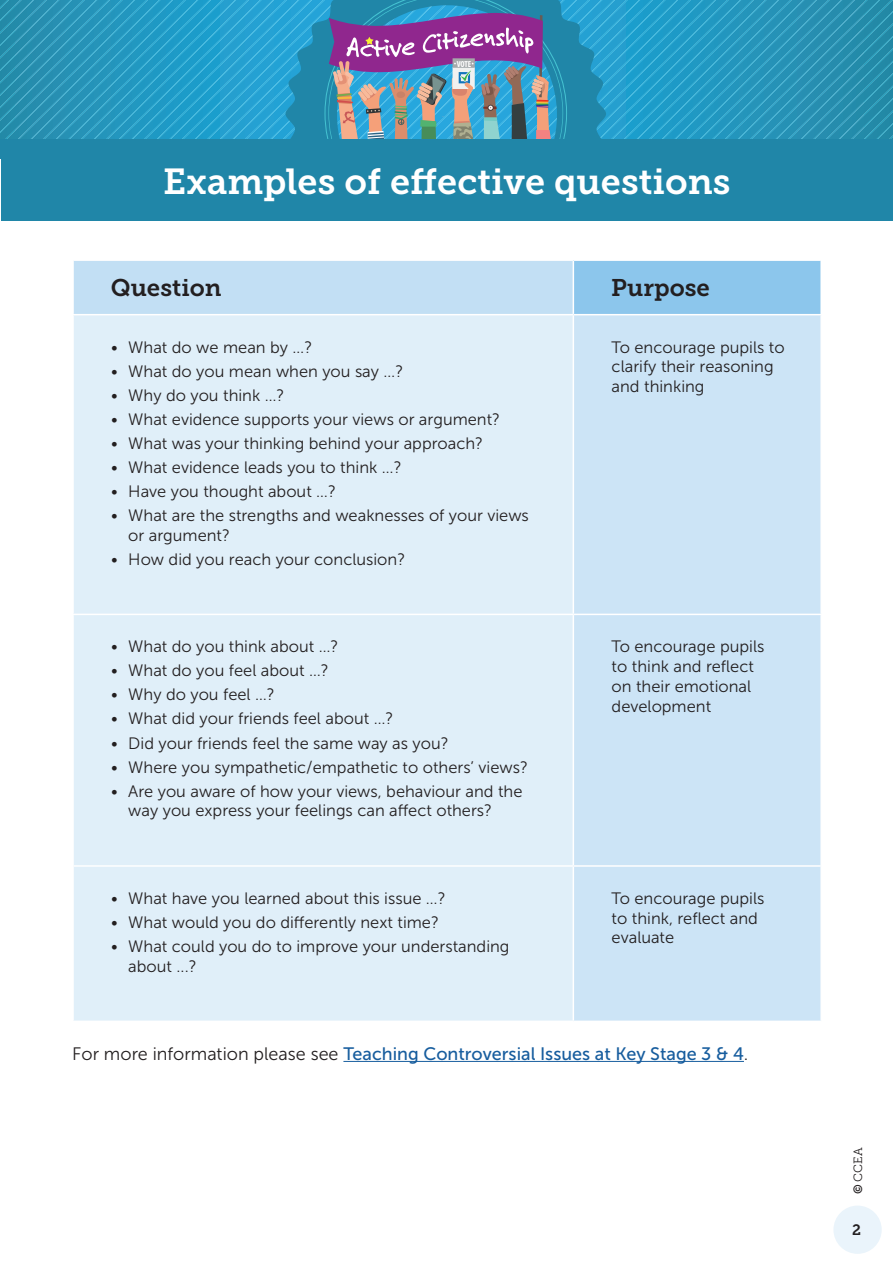
<style>
.page{position:relative;width:893px;height:1263px;background:#fff}
.page>*{position:absolute;margin:0;border:0;box-sizing:border-box;transform-origin:0 0}
.t1{font:36px "Museo Slab 700";color:#fff}
.H1{font:24px "Museo Slab 700";color:#231f20}
.Body_Text{font:18px "Museo Sans 500";color:#175d9e}
.Table_Body_Text{font:16.5px/19.8px "Museo Sans 300";color:#231f20}
.t2{font:15px "Museo Slab 700";color:#231f20}
.t3{font:12px "Museo Slab 300";color:#231f20}
.t4{font:700 condensed 8.7px "Myriad Pro";color:#fff}
.s1{font-family:"Museo Sans 300";color:#231f20}
.s2{font-family:"Museo Sans 700"}
</style>
<div class="page">
<svg style="left:0;top:0;width:893px;height:140px;background:#3992ba"></svg>
<div style="left:0;top:140px;width:893px;height:19px;background:#2086a8"></div>
<div style="left:833px;top:1205px;width:49px;height:49px;background:#eaf4fb;border-radius:50%"></div>
<div style="left:1px;top:141px;width:891px;height:79px;background:#2086a8"></div>
<div style="left:73px;top:260px;width:500px;height:55px;background:#c2dff4"></div>
<div style="left:573px;top:260px;width:248px;height:55px;background:#8cc6ec"></div>
<div style="left:74px;top:315px;width:499px;height:705px;background:#e0eff9"></div>
<div style="left:574px;top:315px;width:246px;height:705px;background:#cce4f6"></div>
<hr style="left:72px;top:259px;width:501px;height:2px;background:#fff">
<hr style="left:72px;top:261px;width:2px;height:53px;background:#fff">
<hr style="left:573px;top:259px;width:249px;height:2px;background:#fff">
<hr style="left:573px;top:261px;width:1px;height:53px;background:#fff">
<hr style="left:820px;top:261px;width:2px;height:53px;background:#fff">
<hr style="left:72px;top:314px;width:501px;height:1px;background:#fff">
<hr style="left:573px;top:314px;width:249px;height:1px;background:#fff">
<hr style="left:72px;top:614px;width:501px;height:1px;background:#fff">
<hr style="left:573px;top:614px;width:249px;height:1px;background:#fff">
<hr style="left:72px;top:865px;width:501px;height:2px;background:#fff">
<hr style="left:573px;top:865px;width:249px;height:2px;background:#fff">
<hr style="left:343px;top:1061px;width:401px;height:1px;background:#175d9e">
<p class="t4" style="left:457px;top:58px;width:16px">VOTE</p>
<h1 class="t1" style="left:163px;top:161px;width:569px">Examples of effective questions</h1>
<p class="H1" style="left:111px;top:274px;width:112px">Question</p>
<p class="H1" style="left:611px;top:274px;width:100px">Purpose</p>
<p class="Table_Body_Text" style="left:111px;top:337px;width:202px">• What do we mean by …?</p>
<p class="Table_Body_Text" style="left:111px;top:361px;width:293px">• What do you mean when you say …?</p>
<p class="Table_Body_Text" style="left:111px;top:385px;width:175px">• Why do you think …?</p>
<p class="Table_Body_Text" style="left:111px;top:409px;width:390px">• What evidence supports your views or argument?</p>
<p class="Table_Body_Text" style="left:111px;top:433px;width:373px">• What was your thinking behind your approach?</p>
<p class="Table_Body_Text" style="left:111px;top:457px;width:292px">• What evidence leads you to think …?</p>
<p class="Table_Body_Text" style="left:111px;top:481px;width:226px">• Have you thought about …?</p>
<p class="Table_Body_Text" style="left:128px;top:505px;width:402px;text-indent:-17px">• What are the strengths and weaknesses of your views or argument?</p>
<p class="Table_Body_Text" style="left:111px;top:549px;width:295px">• How did you reach your conclusion?</p>
<p class="Table_Body_Text" style="left:612px;top:337px;width:174px">To encourage pupils to clarify their reasoning and thinking</p>
<p class="Table_Body_Text" style="left:111px;top:637px;width:229px">• What do you think about …?</p>
<p class="Table_Body_Text" style="left:111px;top:661px;width:219px">• What do you feel about …?</p>
<p class="Table_Body_Text" style="left:111px;top:685px;width:165px">• Why do you feel …?</p>
<p class="Table_Body_Text" style="left:111px;top:709px;width:284px">• What did your friends feel about …?</p>
<p class="Table_Body_Text" style="left:111px;top:733px;width:339px">• Did your friends feel the same way as you?</p>
<p class="Table_Body_Text" style="left:111px;top:757px;width:418px">• Where you sympathetic/empathetic to others’ views?</p>
<p class="Table_Body_Text" style="left:128px;top:781px;width:396px;text-indent:-17px">• Are you aware of how your views, behaviour and the way you express your feelings can affect others?</p>
<p class="Table_Body_Text" style="left:111px;top:888px;width:336px">• What have you learned about this issue …?</p>
<p class="Table_Body_Text" style="left:111px;top:912px;width:329px">• What would you do differently next time?</p>
<p class="Table_Body_Text" style="left:128px;top:936px;width:383px;text-indent:-17px">• What could you do to improve your understanding about ...?</p>
<p class="Table_Body_Text" style="left:612px;top:637px;width:154px">To encourage pupils to think and reflect on their emotional development</p>
<p class="Table_Body_Text" style="left:612px;top:888px;width:154px">To encourage pupils to think, reflect and evaluate</p>
<p class="Body_Text" style="left:72px;top:1043px;width:678px"><span class="s1">For more information please see</span> Teaching Controversial Issues at Key Stage 3 &amp; 4<span class="s1">.</span></p>
<p class="t3" style="left:851px;top:1194px;width:49px;rotate:-90deg"><span class="s2">©</span> CCEA</p>
<p class="t2" style="left:852px;top:1221px;width:10px">2</p>
</div>
